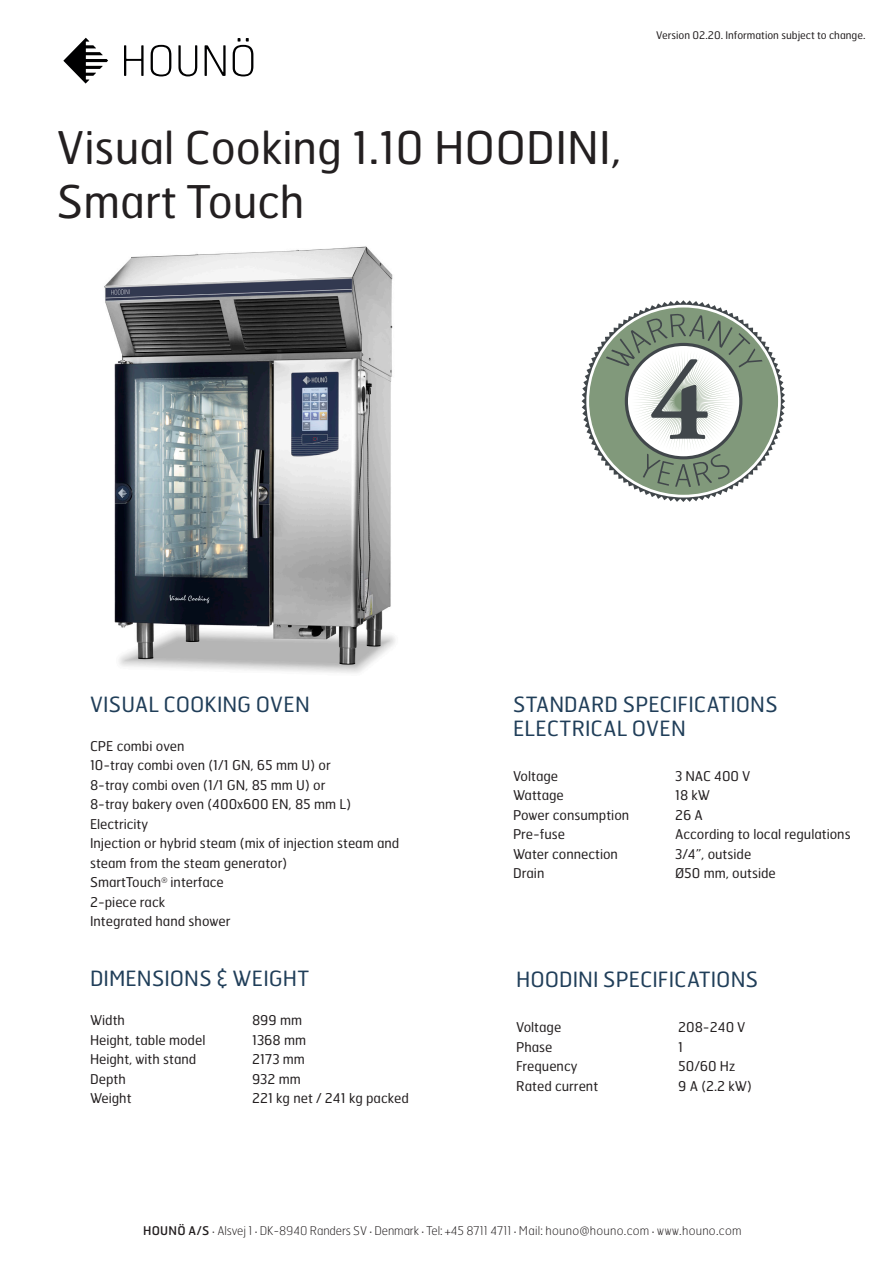
<style>
.page{position:relative;width:893px;height:1263px;background:#fff}
.page>*{position:absolute;margin:0;border:0;box-sizing:border-box;transform-origin:0 0}
.t1{font:45px "Hermes FB";color:#231f20}
.t2{font:21px/24px "Hermes FB";color:#203e59}
.Normal{font:13.5px/19.5px "Hermes FB";color:#231f20}
.t3{font:100 12px "Hermes FB";letter-spacing:-.01em;color:#231f20}
.t4{font:10.5px "Hermes FB";color:#231f20}
.s1{font-weight:400}
.s2{font-family:"Minion Pro";font-weight:400}
</style>
<div class="page">
<img style="left:104px;top:246px;width:291px;height:427px">
<svg style="left:124px;top:45px;width:20px;height:31px"></svg>
<svg style="left:151px;top:45px;width:20px;height:31px"></svg>
<svg style="left:178px;top:45px;width:19px;height:31px"></svg>
<svg style="left:205px;top:45px;width:21px;height:31px"></svg>
<svg style="left:233px;top:38px;width:20px;height:38px"></svg>
<svg style="left:63px;top:38px;width:45px;height:46px"></svg>
<svg style="left:582px;top:300px;width:203px;height:202px"></svg>
<p class="t1" style="left:57px;top:119px;width:566px">Visual Cooking 1.10 HOODINI,</p>
<p class="t1" style="left:57px;top:173px;width:249px">Smart Touch</p>
<p class="t4" style="left:656px;top:29px;width:211px">Version 02.20. Information subject to change.</p>
<p class="t2" style="left:90px;top:691px;width:221px">VISUAL COOKING OVEN</p>
<p class="Normal" style="left:90px;top:735px;width:96px">CPE combi oven</p>
<p class="Normal" style="left:90px;top:755px;width:242px">10-tray combi oven (1/1 GN, 65 mm U) or</p>
<p class="Normal" style="left:90px;top:774px;width:237px">8-tray combi oven (1/1 GN, 85 mm U) or</p>
<p class="Normal" style="left:90px;top:794px;width:263px">8-tray bakery oven (400x600 EN, 85 mm L)</p>
<p class="Normal" style="left:90px;top:813px;width:60px">Electricity</p>
<p class="Normal" style="left:90px;top:833px;width:311px">Injection or hybrid steam (mix of injection steam and steam from the steam generator)</p>
<p class="Normal" style="left:90px;top:872px;width:135px">SmartTouch<sup>®</sup> interface</p>
<p class="Normal" style="left:90px;top:891px;width:77px">2-piece rack</p>
<p class="Normal" style="left:90px;top:911px;width:142px">Integrated hand shower</p>
<p class="t2" style="left:90px;top:966px;width:220px">DIMENSIONS &amp; WEIGHT</p>
<p class="Normal" style="left:90px;top:1010px;width:36px">Width</p>
<p class="Normal" style="left:252px;top:1010px;width:52px">899 mm</p>
<p class="Normal" style="left:90px;top:1030px;width:117px">Height, table model</p>
<p class="Normal" style="left:252px;top:1030px;width:56px">1368 mm</p>
<p class="Normal" style="left:90px;top:1049px;width:108px">Height, with stand</p>
<p class="Normal" style="left:252px;top:1049px;width:55px">2173 mm</p>
<p class="Normal" style="left:90px;top:1069px;width:37px">Depth</p>
<p class="Normal" style="left:252px;top:1069px;width:50px">932 mm</p>
<p class="Normal" style="left:90px;top:1088px;width:43px">Weight</p>
<p class="Normal" style="left:252px;top:1088px;width:158px">221 kg net / 241 kg packed</p>
<p class="t2" style="left:513px;top:691px;width:266px">STANDARD SPECIFICATIONS<br>ELECTRICAL OVEN</p>
<p class="Normal" style="left:513px;top:765px;width:47px">Voltage</p>
<p class="Normal" style="left:675px;top:765px;width:77px">3 NAC 400 V</p>
<p class="Normal" style="left:513px;top:785px;width:52px">Wattage</p>
<p class="Normal" style="left:675px;top:785px;width:37px">18 kW</p>
<p class="Normal" style="left:513px;top:804px;width:118px">Power consumption</p>
<p class="Normal" style="left:675px;top:804px;width:29px">26 A</p>
<p class="Normal" style="left:513px;top:824px;width:54px">Pre-fuse</p>
<p class="Normal" style="left:675px;top:824px;width:177px">According to local regulations</p>
<p class="Normal" style="left:513px;top:843px;width:106px">Water connection</p>
<p class="Normal" style="left:675px;top:843px;width:78px">3/4”, outside</p>
<p class="Normal" style="left:513px;top:863px;width:33px">Drain</p>
<p class="Normal" style="left:675px;top:863px;width:102px">Ø50 mm, outside</p>
<p class="t2" style="left:516px;top:967px;width:243px">HOODINI SPECIFICATIONS</p>
<p class="Normal" style="left:516px;top:1017px;width:47px">Voltage</p>
<p class="Normal" style="left:678px;top:1017px;width:69px">208-240 V</p>
<p class="Normal" style="left:516px;top:1037px;width:38px">Phase</p>
<p class="Normal" style="left:678px;top:1037px;width:6px">1</p>
<p class="Normal" style="left:516px;top:1056px;width:63px">Frequency</p>
<p class="Normal" style="left:678px;top:1056px;width:59px">50/60 Hz</p>
<p class="Normal" style="left:516px;top:1076px;width:83px">Rated current</p>
<p class="Normal" style="left:678px;top:1076px;width:75px">9 A (2.2 kW)</p>
<p class="t3" style="left:143px;top:1223px;width:600px"><span class="s1">HOUNÖ A/S</span> <span class="s2">·</span> Alsvej 1 <span class="s2">·</span> DK-8940 Randers SV <span class="s2">·</span> Denmark <span class="s2">·</span> Tel: +45 8711 4711 <span class="s2">·</span> Mail: houno@houno.com <span class="s2">·</span> www.houno.com</p>
</div>
